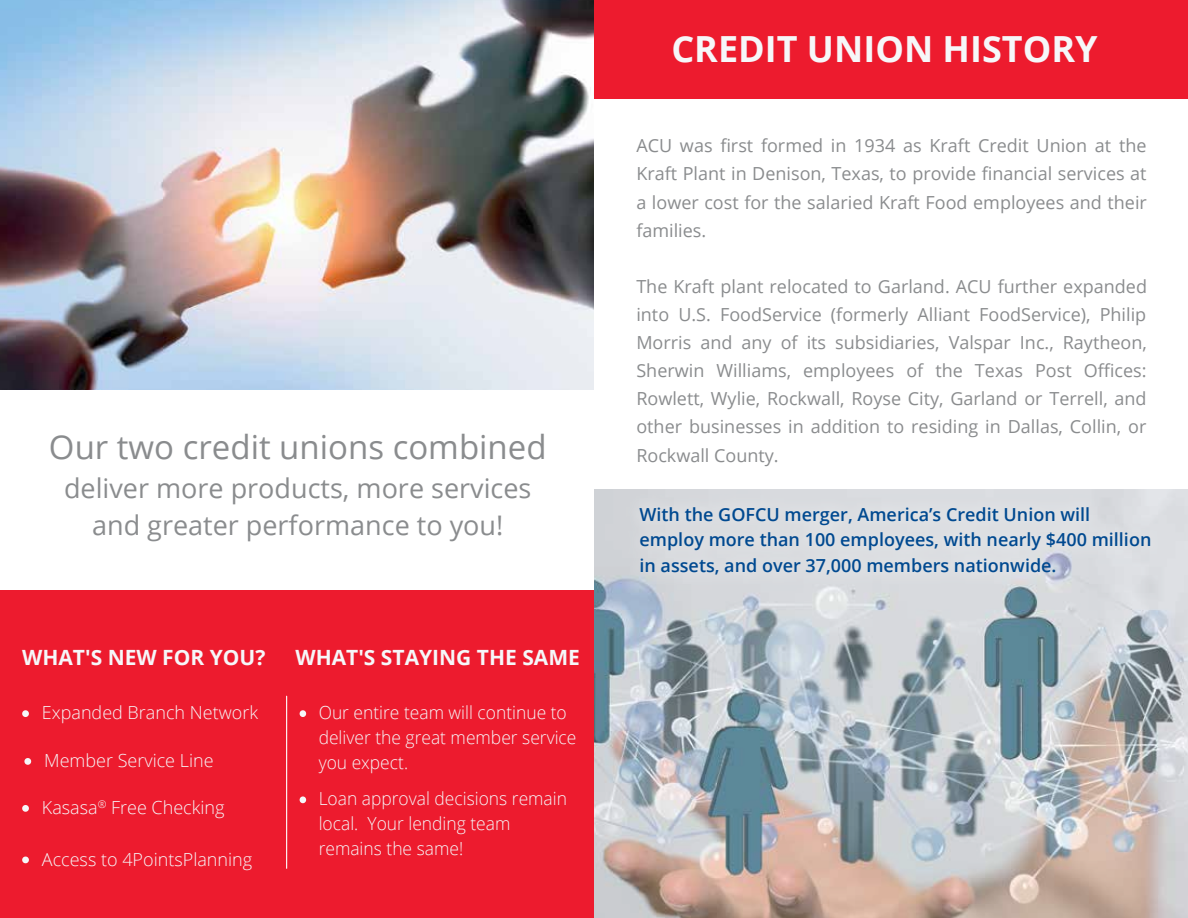
<style>
.page{position:relative;width:1188px;height:918px;background:#fff}
.page>*{position:absolute;margin:0;border:0;box-sizing:border-box;transform-origin:0 0}
.t1{font:700 36px "Open Sans";color:#f6f7f9}
.t2{font:33px "Open Sans";color:#8a8c8e}
.t3{font:27px/37.2px "Open Sans";color:#8a8c8e;text-align:center}
.t4{font:700 21px "Open Sans";color:#f6f7f9}
.t5{font:18px/28px "Open Sans";color:#8a8c8e;text-align:justify}
.t6{font:300 18px/24.8px "Open Sans";color:#f6f7f9}
.t7{font:600 18px/25.5px "Open Sans";color:#004990}
</style>
<div class="page">
<div style="left:0;top:591px;width:594px;height:327px;background:#ed1b2e"></div>
<img style="left:0;top:0;width:594px;height:390px">
<svg style="left:22px;top:710px;width:7px;height:7px"></svg>
<svg style="left:24px;top:758px;width:7px;height:7px"></svg>
<svg style="left:22px;top:805px;width:7px;height:7px"></svg>
<svg style="left:300px;top:710px;width:6px;height:7px"></svg>
<svg style="left:22px;top:857px;width:7px;height:6px"></svg>
<svg style="left:300px;top:796px;width:6px;height:7px"></svg>
<hr style="left:286px;top:696px;width:1px;height:172px;background:#fff">
<img style="left:594px;top:490px;width:594px;height:428px">
<img style="left:594px;top:489px;width:63px;height:256px">
<img style="left:594px;top:489px;width:3px;height:145px">
<div style="left:594px;top:0;width:594px;height:98px;background:#ed1b2e"></div>
<img style="left:617px;top:489px;width:562px;height:143px">
<h2 class="t2" style="left:49px;top:424px;width:499px">Our two credit unions combined</h2>
<h3 class="t3" style="left:64px;top:469px;width:469px">deliver more products, more services and greater performance to you!</h3>
<p class="t4" style="left:22px;top:642px;width:245px">WHAT'S NEW FOR YOU?</p>
<p class="t4" style="left:295px;top:642px;width:286px">WHAT'S STAYING THE SAME</p>
<p class="t6" style="left:42px;top:700px;width:218px">Expanded Branch Network</p>
<p class="t6" style="left:44px;top:748px;width:171px">Member Service Line</p>
<p class="t6" style="left:42px;top:795px;width:184px">Kasasa<sup>®</sup> Free Checking</p>
<p class="t6" style="left:42px;top:846px;width:212px">Access to 4PointsPlanning</p>
<p class="t6" style="left:319px;top:700px;width:259px">Our entire team will continue to deliver the great member service you expect.</p>
<p class="t6" style="left:319px;top:786px;width:250px">Loan approval decisions remain local. Your lending team remains the same!</p>
<h1 class="t1" style="left:671px;top:24px;width:428px">CREDIT UNION HISTORY</h1>
<p class="t5" style="left:636px;top:131px;width:512px">ACU was first formed in 1934 as Kraft Credit Union at the Kraft Plant in Denison, Texas, to provide financial services at a lower cost for the salaried Kraft Food employees and their families.</p>
<p class="t5" style="left:636px;top:272px;width:512px">The Kraft plant relocated to Garland. ACU further expanded into U.S. FoodService (formerly Alliant FoodService), Philip Morris and any of its subsidiaries, Valspar Inc., Raytheon, Sherwin Williams, employees of the Texas Post Offices:<br>Rowlett, Wylie, Rockwall, Royse City, Garland or Terrell, and other businesses in addition to residing in Dallas, Collin, or Rockwall County.</p>
<p class="t7" style="left:640px;top:501px;width:513px">With the GOFCU merger, America’s Credit Union will employ more than 100 employees, with nearly $400 million in assets, and over 37,000 members nationwide.</p>
</div>
